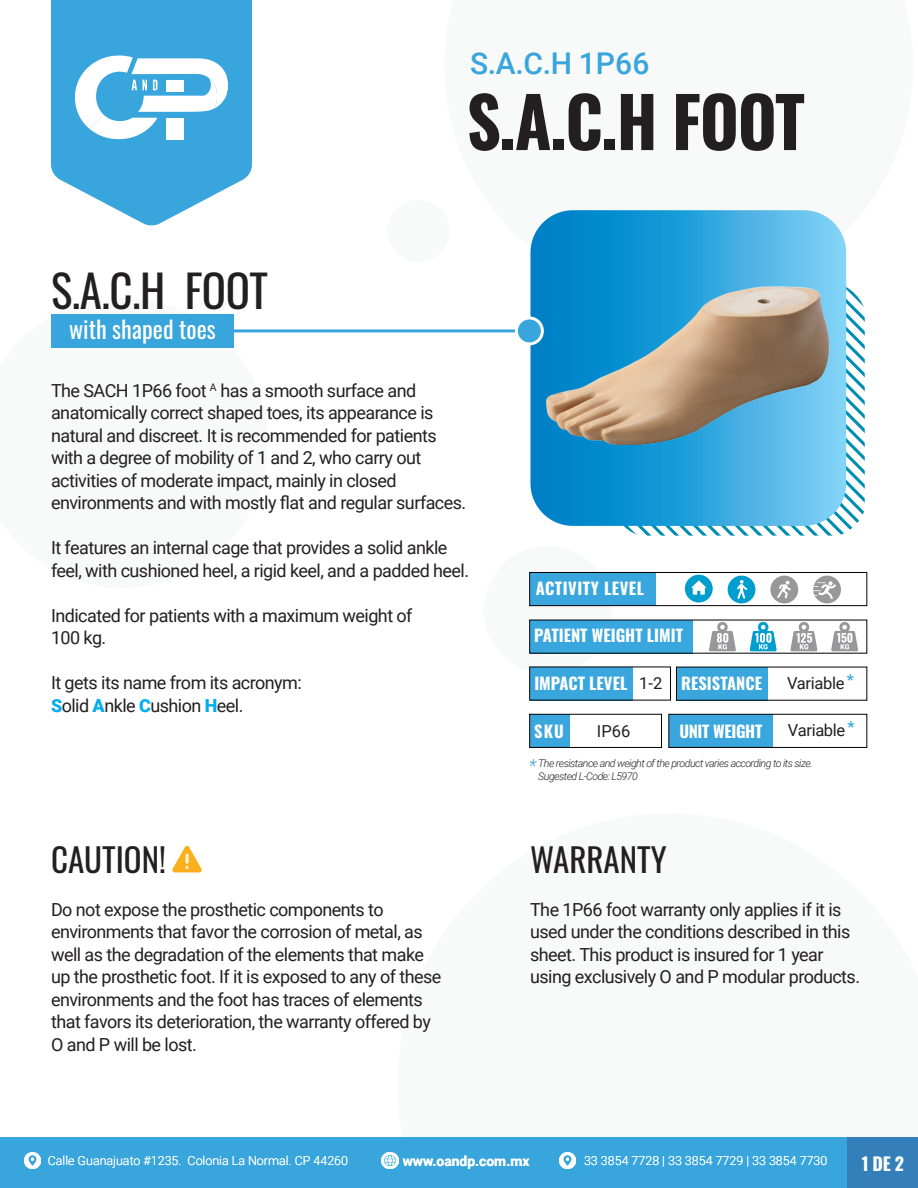
<style>
.page{position:relative;width:918px;height:1188px;background:#fff}
.page>*{position:absolute;margin:0;border:0;box-sizing:border-box;transform-origin:0 0}
.t1{font:700 69.3px "Oswald";color:#231f20}
.t2{font:45px "Oswald";color:#231f20}
.t3{font:33px "Oswald";color:#231f20}
.t4{font:500 30px "Roboto";color:#38a5dc}
.t5{font:24px "Oswald";color:#fff}
.t6{font:18px/22.5px "Roboto";letter-spacing:-.03em;color:#231f20}
.t7{font:700 18px "Oswald";color:#fff}
.t8{font:italic 300 18px "Roboto";color:#39a6dd}
.t9{font:700 16.5px "Oswald";color:#fff}
.t10{font:16.5px "Roboto";letter-spacing:-.02em;color:#231f20}
.t11{font:700 16.5px "Oswald";letter-spacing:.03em;color:#fff}
.t12{font:700 16.5px "Oswald";letter-spacing:-.02em;color:#fff}
.t13{font:700 13.8px "Roboto";color:#fff}
.t14{font:300 12.45px "Roboto";color:#fff}
.t15{font:italic 300 10.65px/12.8px "Roboto";letter-spacing:-.05em;color:#231f20}
.s1{font-weight:900;color:#00aeef}
.s2{font-family:"Roboto";font-weight:400;color:#231f20}
</style>
<div class="page">
<div style="left:484px;top:546px;width:128px;height:128px;background:#f8f9f9;border-radius:64px"></div>
<div style="left:387px;top:200px;width:63px;height:62px;background:#f8f9f9;border-radius:31px"></div>
<div style="left:0;top:1137px;width:848px;height:51px;background:#38a5dc"></div>
<img style="left:24px;top:1152px;width:17px;height:17px">
<img style="left:559px;top:1152px;width:17px;height:17px">
<img style="left:382px;top:1152px;width:17px;height:17px">
<div style="left:848px;top:1137px;width:70px;height:51px;background:#347fb9"></div>
<svg style="left:51px;top:0;width:201px;height:226px;fill:#38a5dc"></svg>
<svg style="left:75px;top:56px;width:153px;height:83px"></svg>
<svg style="left:624px;top:295px;width:241px;height:241px"></svg>
<svg style="left:530px;top:210px;width:316px;height:316px;background:#37a7dd"></svg>
<img style="left:530px;top:255px;width:326px;height:206px">
<div style="left:51px;top:314px;width:183px;height:34px;background:#38a5dc"></div>
<hr style="left:223px;top:329px;width:317px;height:3px;background:#38a5dc">
<div style="left:516px;top:318px;width:26px;height:26px;background:#38a5dc;border-radius:50%"></div>
<div style="left:515px;top:316px;width:29px;height:29px;border:3px solid #fff;border-radius:50%"></div>
<div style="left:530px;top:714px;width:39px;height:33px;background:#39a6dd"></div>
<div style="left:529px;top:714px;width:133px;height:34px;border:1px solid #000"></div>
<div style="left:530px;top:667px;width:103px;height:33px;background:#39a6dd"></div>
<img style="left:172px;top:845px;width:30px;height:28px">
<div style="left:669px;top:714px;width:103px;height:33px;background:#39a6dd"></div>
<div style="left:668px;top:714px;width:199px;height:34px;border:1px solid #000"></div>
<div style="left:677px;top:667px;width:91px;height:33px;background:#39a6dd"></div>
<div style="left:530px;top:620px;width:162px;height:33px;background:#39a6dd"></div>
<svg style="left:709px;top:622px;width:27px;height:29px"></svg>
<svg style="left:750px;top:621px;width:27px;height:30px"></svg>
<svg style="left:790px;top:622px;width:28px;height:29px"></svg>
<svg style="left:831px;top:622px;width:27px;height:29px"></svg>
<div style="left:530px;top:572px;width:125px;height:34px;background:#39a6dd"></div>
<div style="left:529px;top:572px;width:338px;height:34px;border:1px solid #000"></div>
<svg style="left:813px;top:576px;width:28px;height:27px"></svg>
<svg style="left:770px;top:576px;width:28px;height:27px"></svg>
<svg style="left:728px;top:576px;width:27px;height:27px"></svg>
<svg style="left:685px;top:575px;width:28px;height:27px"></svg>
<h3 class="t4" style="left:470px;top:42px;width:181px">S.A.C.H 1P66</h3>
<h2 class="t2" style="left:51px;top:250px;width:219px">S.A.C.H FOOT</h2>
<h1 class="t1" style="left:467px;top:86px;width:340px">S.A.C.H FOOT</h1>
<h3 class="t5" style="left:69px;top:308px;width:148px">with shaped toes</h3>
<p class="t6" style="left:51px;top:378px;width:417px">The SACH 1P66 foot <sup>A</sup> has a smooth surface and anatomically correct shaped toes, its appearance is natural and discreet. It is recommended for patients with a degree of mobility of 1 and 2, who carry out activities of moderate impact, mainly in closed environments and with mostly flat and regular surfaces.</p>
<p class="t6" style="left:51px;top:536px;width:420px">It features an internal cage that provides a solid ankle feel, with cushioned heel, a rigid keel, and a padded heel.</p>
<p class="t6" style="left:51px;top:603px;width:363px">Indicated for patients with a maximum weight of<br>100 kg.</p>
<p class="t6" style="left:51px;top:671px;width:252px">It gets its name from its acronym:<br><span class="s1">S</span>olid <span class="s1">A</span>nkle <span class="s1">C</span>ushion <span class="s1">H</span>eel.</p>
<p class="t11" style="left:536px;top:579px;width:110px">ACTIVITY LEVEL</p>
<p class="t9" style="left:534px;top:627px;width:150px">PATIENT WEIGHT LIMIT</p>
<p class="t10" style="left:787px;top:672px;width:68px">Variable <sup>*</sup></p>
<p class="t9" style="left:534px;top:675px;width:129px">IMPACT LEVEL <span class="s2">1-2</span></p>
<p class="t10" style="left:597px;top:719px;width:35px">IP66</p>
<p class="t15" style="left:538px;top:757px;width:276px">The resistance and weight of the product varies according to its size.<br>Sugested L-Code: L5970</p>
<p class="t9" style="left:681px;top:675px;width:82px">RESISTANCE</p>
<p class="t12" style="left:679px;top:722px;width:85px">UNIT WEIGHT</p>
<p class="t10" style="left:788px;top:719px;width:68px">Variable <sup>*</sup></p>
<p class="t9" style="left:534px;top:722px;width:31px">SKU</p>
<p class="t8" style="left:529px;top:753px;width:9px">*</p>
<h3 class="t3" style="left:51px;top:830px;width:117px">CAUTION!</h3>
<h3 class="t3" style="left:530px;top:830px;width:138px">WARRANTY</h3>
<p class="t6" style="left:51px;top:897px;width:392px">Do not expose the prosthetic components to environments that favor the corrosion of metal, as well as the degradation of the elements that make up the prosthetic foot. If it is exposed to any of these environments and the foot has traces of elements that favors its deterioration, the warranty offered by O and P will be lost.</p>
<p class="t6" style="left:530px;top:897px;width:332px">The 1P66 foot warranty only applies if it is used under the conditions described in this sheet. This product is insured for 1 year using exclusively O and P modular products.</p>
<p class="t14" style="left:48px;top:1152px;width:302px">Calle Guanajuato #1235. Colonia La Normal. CP 44260</p>
<p class="t13" style="left:403px;top:1151px;width:128px">www.oandp.com.mx</p>
<p class="t14" style="left:584px;top:1152px;width:245px">33 3854 7728 | 33 3854 7729 | 33 3854 7730</p>
<p class="t7" style="left:862px;top:1155px;width:44px">1 DE 2</p>
</div>
